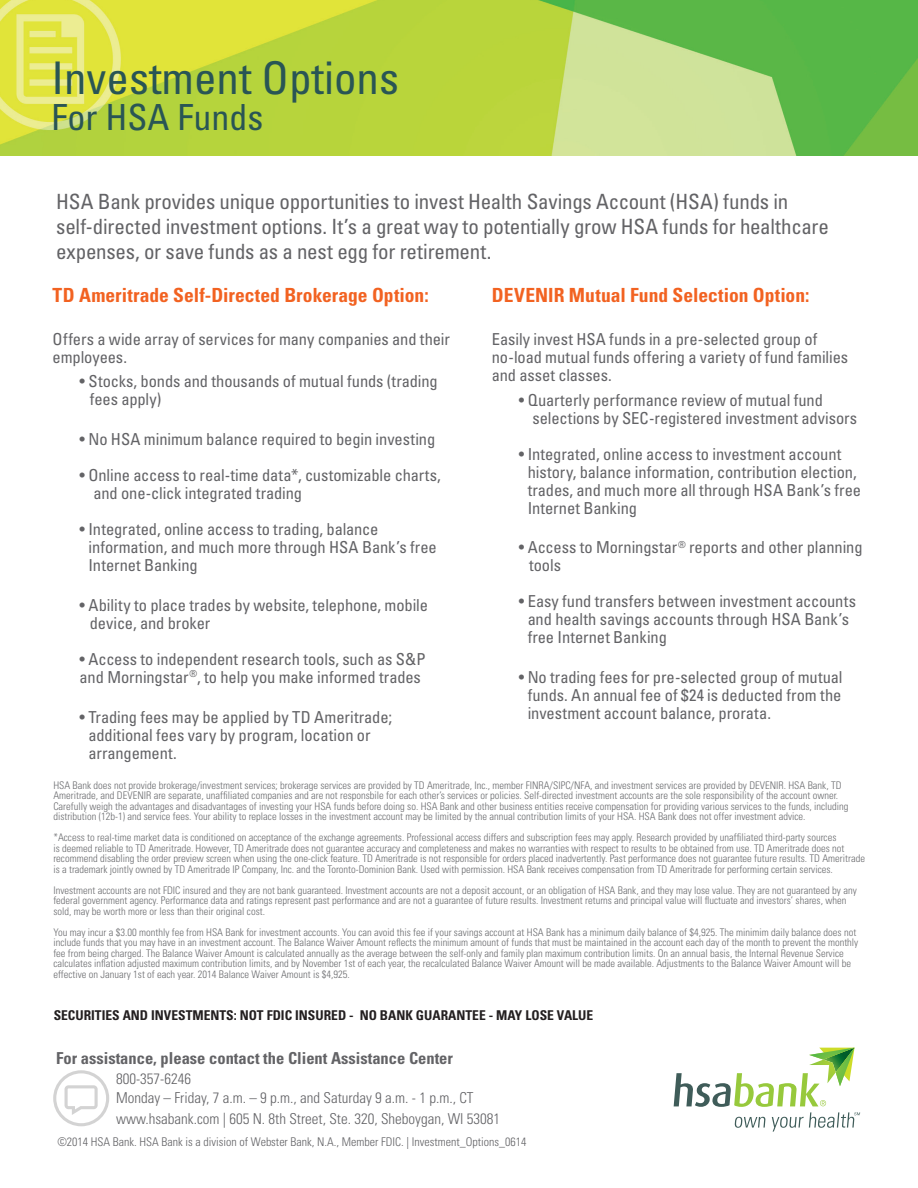
<style>
.page{position:relative;width:918px;height:1188px;background:#fff}
.page>*{position:absolute;margin:0;border:0;box-sizing:border-box;transform-origin:0 0}
.t1{font:condensed 45px "Univers LT Std";color:#295555}
.t2{font:condensed 36px "Univers LT Std";color:#295555}
.Lead_in{font:condensed 21px/25.2px "Univers LT Std";letter-spacing:-.01em;color:#636366}
.Lead_in-2{font:700 condensed 19.5px "Univers LT Std";letter-spacing:.005em;color:#f26221}
.Lead_in-3{font:condensed 16.5px/18px "Univers LT Std";letter-spacing:-.005em;color:#636366}
.t3{font:700 condensed 16.5px "Univers LT Std";color:#636366}
.t4{font:300 condensed 15px/21px "Univers LT Std";color:#636366}
.t5{font:700 condensed 13.5px "Univers LT Std";color:#231f20}
.t6{font:300 condensed 12px "Univers LT Std";color:#636366}
.t7{font:300 condensed 10.5px/10.5px "Univers LT Std";color:#6c6d70}
</style>
<div class="page">
<img style="left:0;top:0;width:918px;height:155px">
<svg style="left:674px;top:1048px;width:186px;height:84px"></svg>
<svg style="left:53px;top:1070px;width:56px;height:56px"></svg>
<p class="t1" style="left:52px;top:50px;width:349px">Investment Options</p>
<p class="t2" style="left:52px;top:95px;width:213px">For HSA Funds</p>
<p class="Lead_in" style="left:56px;top:189px;width:774px">HSA Bank provides unique opportunities to invest Health Savings Account (HSA) funds in self-directed investment options. It’s a great way to potentially grow HSA funds for healthcare expenses, or save funds as a nest egg for retirement.</p>
<p class="Lead_in-2" style="left:53px;top:283px;width:378px">TD Ameritrade Self-Directed Brokerage Option:</p>
<p class="Lead_in-3" style="left:53px;top:329px;width:399px">Offers a wide array of services for many companies and their employees.</p>
<p class="Lead_in-3" style="left:90px;top:372px;width:349px;text-indent:-10px">• Stocks, bonds and thousands of mutual funds (trading fees apply)</p>
<p class="Lead_in-3" style="left:80px;top:430px;width:357px">• No HSA minimum balance required to begin investing</p>
<p class="Lead_in-3" style="left:93px;top:466px;width:349px;text-indent:-14px">• Online access to real-time data*, customizable charts, and one-click integrated trading</p>
<p class="Lead_in-3" style="left:88px;top:520px;width:350px;text-indent:-9px">• Integrated, online access to trading, balance information, and much more through HSA Bank’s free<br>Internet Banking</p>
<p class="Lead_in-3" style="left:90px;top:596px;width:340px;text-indent:-10px">• Ability to place trades by website, telephone, mobile device, and broker</p>
<p class="Lead_in-3" style="left:80px;top:650px;width:348px">• Access to independent research tools, such as S&amp;P and Morningstar<sup>®</sup>, to help you make informed trades</p>
<p class="Lead_in-3" style="left:88px;top:708px;width:305px;text-indent:-9px">• Trading fees may be applied by TD Ameritrade; additional fees vary by program, location or arrangement.</p>
<p class="Lead_in-2" style="left:492px;top:283px;width:319px">DEVENIR Mutual Fund Selection Option:</p>
<p class="Lead_in-3" style="left:492px;top:330px;width:358px">Easily invest HSA funds in a pre-selected group of no-load mutual funds offering a variety of fund families and asset classes.</p>
<p class="Lead_in-3" style="left:533px;top:390px;width:326px;text-indent:-14px">• Quarterly performance review of mutual fund selections by SEC-registered investment advisors</p>
<p class="Lead_in-3" style="left:528px;top:444px;width:335px;text-indent:-9px">• Integrated, online access to investment account history, balance information, contribution election, trades, and much more all through HSA Bank’s free Internet Banking</p>
<p class="Lead_in-3" style="left:529px;top:538px;width:335px;text-indent:-10px">• Access to Morningstar<sup>®</sup> reports and other planning tools</p>
<p class="Lead_in-3" style="left:528px;top:592px;width:330px;text-indent:-9px">• Easy fund transfers between investment accounts and health savings accounts through HSA Bank’s free Internet Banking</p>
<p class="Lead_in-3" style="left:528px;top:668px;width:316px;text-align:justify;text-indent:-9px">• No trading fees for pre-selected group of mutual funds. An annual fee of $24 is deducted from the investment account balance, prorata.</p>
<p class="t7" style="left:53px;top:780px;width:797px">HSA Bank does not provide brokerage/investment services; brokerage services are provided by TD Ameritrade, Inc., member FINRA/SIPC/NFA, and investment services are provided by DEVENIR. HSA Bank, TD Ameritrade, and DEVENIR are separate, unaffiliated companies and are not responsbile for each other’s services or policies. Self-directed investment accounts are the sole responsibility of the account owner.<br>Carefully weigh the advantages and disadvantages of investing your HSA funds before doing so. HSA Bank and other business entities receive compensation for providing various services to the funds, including distribution (12b-1) and service fees. Your ability to replace losses in the investment account may be limited by the annual contribution limits of your HSA. HSA Bank does not offer investment advice.</p>
<p class="t7" style="left:53px;top:832px;width:813px">*Access to real-time market data is conditioned on acceptance of the exchange agreements. Professional access differs and subscription fees may apply. Research provided by unaffiliated third-party sources<br>is deemed reliable to TD Ameritrade. However, TD Ameritrade does not guarantee accuracy and completeness and makes no warranties with respect to results to be obtained from use. TD Ameritrade does not recommend disabling the order preview screen when using the one-click feature. TD Ameritrade is not responsible for orders placed inadvertently. Past performance does not guarantee future results. TD Ameritrade is a trademark jointly owned by TD Ameritrade IP Company, Inc. and the Toronto-Dominion Bank. Used with permission. HSA Bank receives compensation from TD Ameritrade for performing certain services.</p>
<p class="t7" style="left:53px;top:885px;width:805px">Investment accounts are not FDIC insured and they are not bank guaranteed. Investment accounts are not a deposit account, or an obligation of HSA Bank, and they may lose value. They are not guaranteed by any federal government agency. Performance data and ratings represent past performance and are not a guarantee of future results. Investment returns and principal value will fluctuate and investors’ shares, when sold, may be worth more or less than their original cost.</p>
<p class="t7" style="left:53px;top:927px;width:806px">You may incur a $3.00 monthly fee from HSA Bank for investment accounts. You can avoid this fee if your savings account at HSA Bank has a minimum daily balance of $4,925. The minimim daily balance does not include funds that you may have in an investment account. The Balance Waiver Amount reflects the minimum amount of funds that must be maintained in the account each day of the month to prevent the monthly fee from being charged. The Balance Waiver Amount is calculated annually as the average between the self-only and family plan maximum contribution limits. On an annual basis, the Internal Revenue Service calculates inflation adjusted maximum contribution limits, and by November 1st of each year, the recalculated Balance Waiver Amount will be made available. Adjustments to the Balance Waiver Amount will be effective on January 1st of each year. 2014 Balance Waiver Amount is $4,925.</p>
<p class="t5" style="left:54px;top:1007px;width:541px">SECURITIES AND INVESTMENTS: NOT FDIC INSURED - NO BANK GUARANTEE - MAY LOSE VALUE</p>
<p class="t3" style="left:56px;top:1048px;width:398px">For assistance, please contact the Client Assistance Center</p>
<p class="t4" style="left:116px;top:1068px;width:76px">800-357-6246</p>
<p class="t4" style="left:116px;top:1088px;width:386px">Monday – Friday, 7 a.m. – 9 p.m., and Saturday 9 a.m. - 1 p.m., CT www.hsabank.com | 605 N. 8th Street, Ste. 320, Sheboygan, WI 53081</p>
<p class="t6" style="left:57px;top:1135px;width:471px">©2014 HSA Bank. HSA Bank is a division of Webster Bank, N.A., Member FDIC. | Investment_Options_0614</p>
</div>
